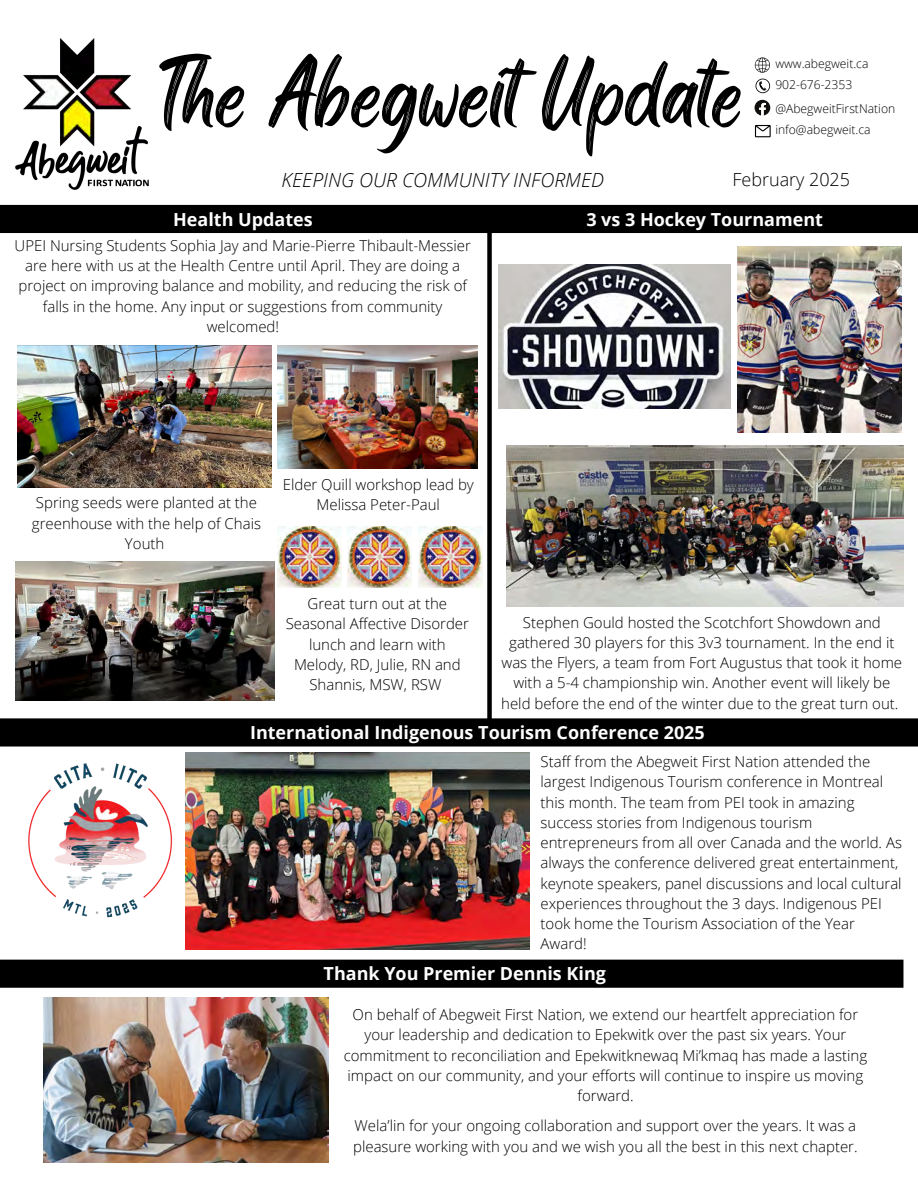
<style>
.page{position:relative;width:918px;height:1188px;background:#fff}
.page>*{position:absolute;margin:0;border:0;box-sizing:border-box;transform-origin:0 0}
.t1{font:90px "Black Bones";color:#000}
.t2{font:italic 300 19.5px "Open Sans";color:#000}
.t3{font:700 18px "Open Sans";color:#fdfdfd}
.t4{font:300 18px "Open Sans";color:#000}
.t5{font:300 15px/20.2px "Open Sans";color:#000;text-align:center}
.t6{font:300 12.15px "Open Sans";color:#000}
</style>
<div class="page">
<img style="left:15px;top:38px;width:133px;height:151px">
<div style="left:0;top:718px;width:918px;height:29px;background:#000"></div>
<div style="left:0;top:205px;width:918px;height:28px;background:#000"></div>
<svg style="left:756px;top:79px;width:14px;height:14px"></svg>
<svg style="left:756px;top:79px;width:13px;height:13px"></svg>
<svg style="left:759px;top:81px;width:7px;height:10px"></svg>
<svg style="left:755px;top:125px;width:16px;height:12px"></svg>
<svg style="left:755px;top:57px;width:15px;height:16px"></svg>
<svg style="left:755px;top:100px;width:15px;height:16px"></svg>
<div style="left:487px;top:219px;width:5px;height:513px;background:#000"></div>
<img style="left:28px;top:752px;width:168px;height:186px">
<img style="left:18px;top:345px;width:253px;height:143px">
<img style="left:277px;top:526px;width:65px;height:61px">
<img style="left:15px;top:562px;width:259px;height:138px">
<img style="left:277px;top:345px;width:201px;height:124px">
<img style="left:348px;top:526px;width:64px;height:61px">
<img style="left:418px;top:527px;width:64px;height:61px">
<img style="left:186px;top:753px;width:344px;height:197px">
<img style="left:44px;top:998px;width:284px;height:164px">
<div style="left:0;top:960px;width:903px;height:28px;background:#000"></div>
<img style="left:499px;top:265px;width:231px;height:144px">
<img style="left:506px;top:446px;width:397px;height:161px">
<img style="left:737px;top:247px;width:164px;height:186px">
<p class="t1" style="left:158px;top:31px;width:586px">The Abegweit Update</p>
<p class="t6" style="left:775px;top:55px;width:95px">www.abegweit.ca</p>
<h1 class="t6" style="left:775px;top:76px;width:78px">902-676-2353</h1>
<p class="t6" style="left:775px;top:100px;width:121px">@AbegweitFirstNation</p>
<p class="t6" style="left:775px;top:121px;width:97px">info@abegweit.ca</p>
<p class="t2" style="left:281px;top:166px;width:324px">KEEPING OUR COMMUNITY INFORMED</p>
<p class="t4" style="left:732px;top:166px;width:119px">February 2025</p>
<p class="t3" style="left:173px;top:207px;width:141px">Health Updates</p>
<p class="t3" style="left:586px;top:207px;width:238px">3 vs 3 Hockey Tournament</p>
<h4 class="t5" style="left:15px;top:235px;width:458px">UPEI Nursing Students Sophia Jay and Marie-Pierre Thibault-Messier are here with us at the Health Centre until April. They are doing a project on improving balance and mobility, and reducing the risk of falls in the home. Any input or suggestions from community welcomed!</h4>
<p class="t5" style="left:32px;top:492px;width:231px">Spring seeds were planted at the greenhouse with the help of Chais<br>Youth</p>
<h2 class="t5" style="left:283px;top:474px;width:193px">Elder Quill workshop lead by<br>Melissa Peter-Paul</h2>
<p class="t5" style="left:286px;top:593px;width:185px">Great turn out at the<br>Seasonal Affective Disorder lunch and learn with<br>Melody, RD, Julie, RN and<br>Shannis, MSW, RSW</p>
<p class="t5" style="left:501px;top:612px;width:402px">Stephen Gould hosted the Scotchfort Showdown and gathered 30 players for this 3v3 tournament. In the end it was the Flyers, a team from Fort Augustus that took it home with a 5-4 championship win. Another event will likely be held before the end of the winter due to the great turn out.</p>
<p class="t3" style="left:250px;top:720px;width:456px">International Indigenous Tourism Conference 2025</p>
<h3 class="t5" style="left:541px;top:751px;width:363px;text-align:left">Staff from the Abegweit First Nation attended the largest Indigenous Tourism conference in Montreal this month. The team from PEI took in amazing success stories from Indigenous tourism entrepreneurs from all over Canada and the world. As always the conference delivered great entertainment, keynote speakers, panel discussions and local cultural experiences throughout the 3 days. Indigenous PEI took home the Tourism Association of the Year Award!</h3>
<h3 class="t3" style="left:324px;top:961px;width:284px">Thank You Premier Dennis King</h3>
<p class="t5" style="left:344px;top:1004px;width:525px">On behalf of Abegweit First Nation, we extend our heartfelt appreciation for your leadership and dedication to Epekwitk over the past six years. Your commitment to reconciliation and Epekwitknewaq Mi’kmaq has made a lasting impact on our community, and your efforts will continue to inspire us moving forward.</p>
<h5 class="t5" style="left:353px;top:1115px;width:506px;text-align:left">Wela’lin for your ongoing collaboration and support over the years. It was a pleasure working with you and we wish you all the best in this next chapter.</h5>
</div>
